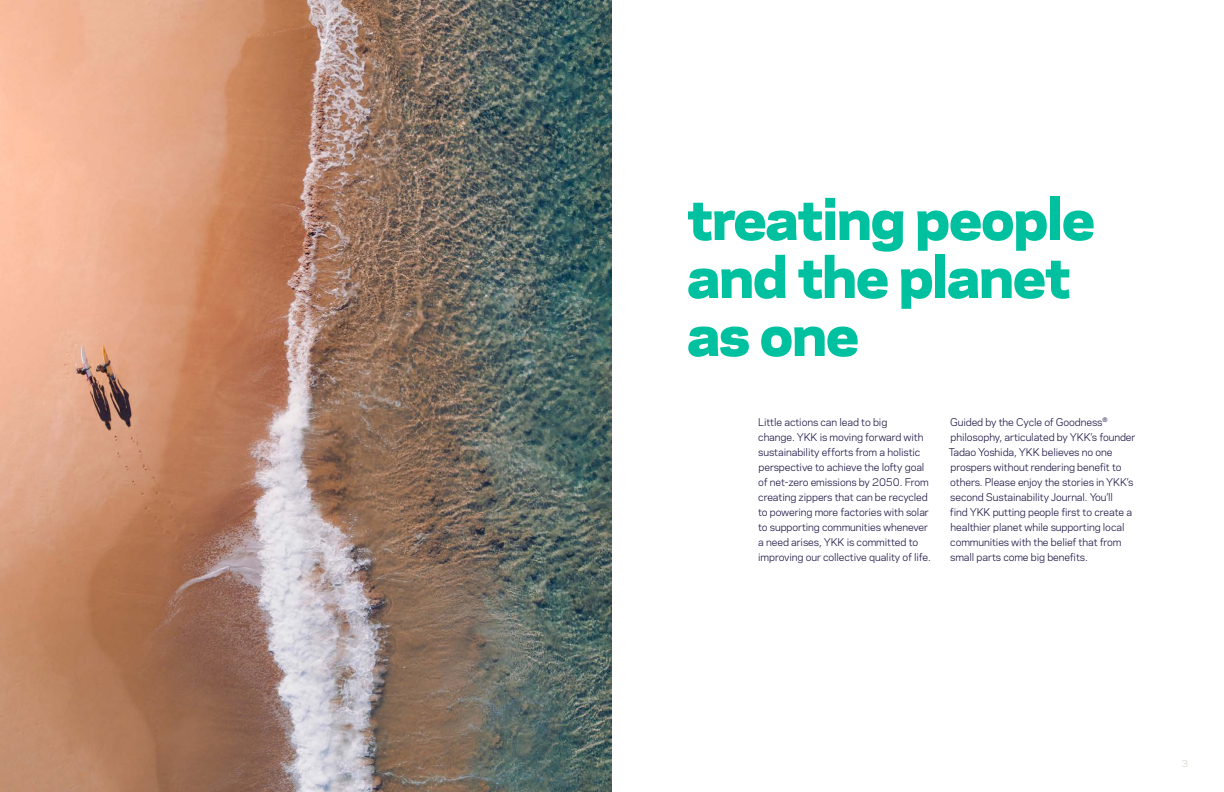
<style>
.page{position:relative;width:1224px;height:792px;background:#fff}
.page>*{position:absolute;margin:0;border:0;box-sizing:border-box;transform-origin:0 0}
.t1{font:800 54px/58px "Galaxie Polaris";letter-spacing:-.02em;color:#00c19f}
.t2{font:10px/15px "Galaxie Polaris";letter-spacing:-.01em;color:#211747}
.t3{font:9px "Galaxie Polaris";color:#d7d2cb}
</style>
<div class="page">
<img style="left:0;top:0;width:612px;height:792px">
<h1 class="t1" style="left:687px;top:184px;width:409px">treating people and the planet as one</h1>
<p class="t2" style="left:758px;top:414px;width:174px">Little actions can lead to big<br>change. YKK is moving forward with sustainability efforts from a holistic perspective to achieve the lofty goal of net-zero emissions by 2050. From creating zippers that can be recycled to powering more factories with solar to supporting communities whenever a need arises, YKK is committed to improving our collective quality of life.</p>
<p class="t2" style="left:949px;top:414px;width:188px">Guided by the Cycle of Goodness<sup>® </sup>philosophy, articulated by YKK’s founder Tadao Yoshida, YKK believes no one prospers without rendering benefit to others. Please enjoy the stories in YKK’s second Sustainability Journal. You’ll<br>find YKK putting people first to create a healthier planet while supporting local communities with the belief that from small parts come big benefits.</p>
<p class="t3" style="left:1182px;top:757px;width:8px">3</p>
</div>
